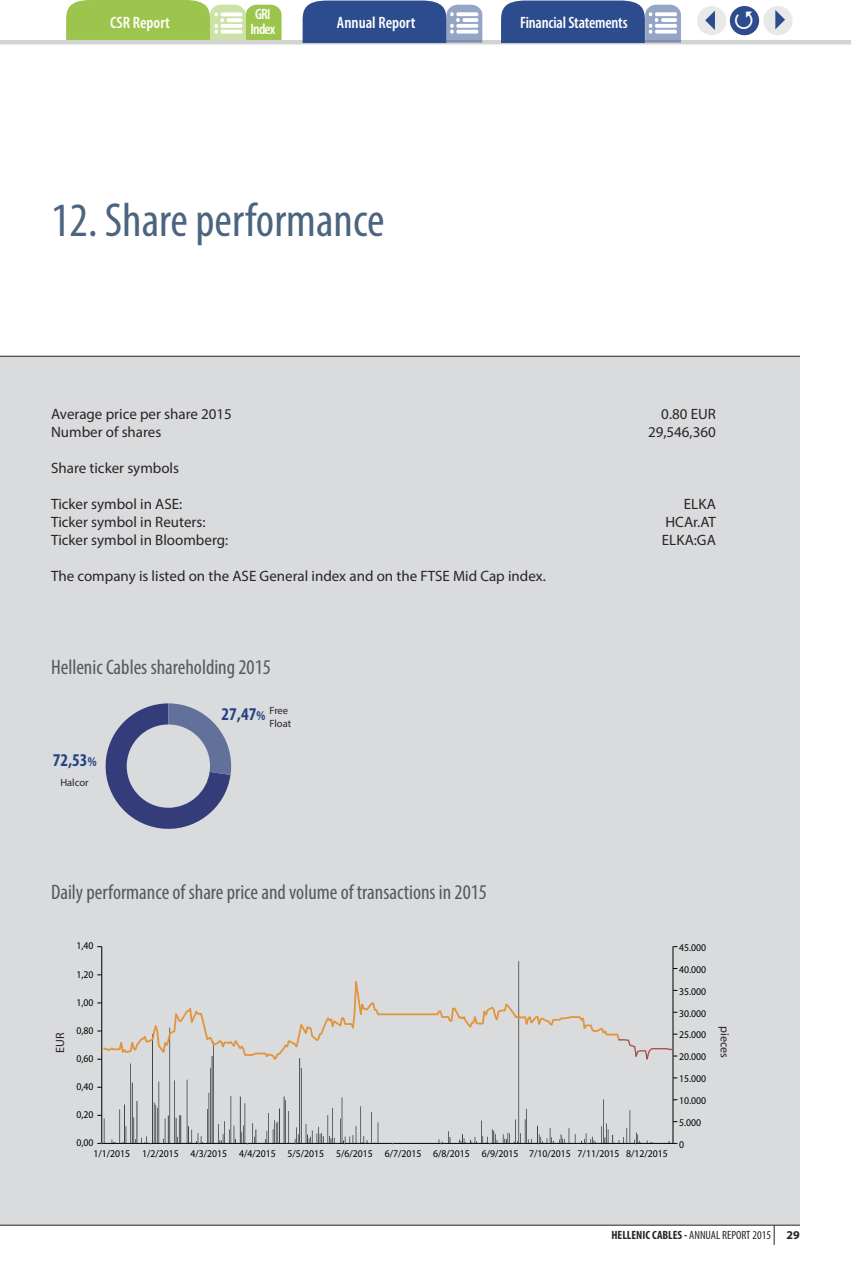
<style>
.page{position:relative;width:851px;height:1276px;background:#fff}
.page>*{position:absolute;margin:0;border:0;box-sizing:border-box;transform-origin:0 0}
.t1{font:condensed 48px "Myriad Pro";color:#4c657f}
.t2{font:condensed 21px "Myriad Pro";color:#57585b}
.t3{font:700 condensed 18px "Myriad Pro";color:#254286}
.t4{font:600 condensed 16.5px "Myriad Pro";letter-spacing:-.005em;color:#fff}
.t5{font:15px "Myriad Pro";color:#272526}
.t6{font:600 condensed 15px/15px "Myriad Pro";letter-spacing:-.05em;color:#fff;text-align:center}
.t7{font:condensed 12px "Myriad Pro";color:#272526}
.t8{font:12px "Myriad Pro";color:#272526}
.t9{font:700 12px "Myriad Pro";color:#272526}
.t10{font:10.5px/12.6px "Myriad Pro";color:#272526}
.t11{font:10.35px "Myriad Pro";color:#000;scale:.95 1}
.s1{font-size:13.5px}
.s2{font-weight:700}
</style>
<div class="page">
<div style="left:697px;top:6px;width:29px;height:29px;background:#e9e9e9;border-radius:50%"></div>
<div style="left:763px;top:6px;width:29px;height:29px;background:#e9e9e9;border-radius:50%"></div>
<div style="left:729px;top:6px;width:30px;height:29px;background:#2c4c8d;border-radius:50%"></div>
<svg style="left:66px;top:0;width:215px;height:40px;background:#abce69"></svg>
<div style="left:0;top:356px;width:799px;height:869px;background:#dadbdd"></div>
<svg style="left:773px;top:1226px;width:1px;height:19px"></svg>
<hr style="left:0;top:1225px;width:799px;height:1px;background:#272526">
<hr style="left:0;top:356px;width:799px;height:1px;background:#272526">
<svg style="left:106px;top:703px;width:125px;height:126px"></svg>
<svg style="left:104px;top:961px;width:565px;height:182px"></svg>
<hr style="left:672px;top:946px;width:1px;height:197px;background:#000">
<hr style="left:101px;top:946px;width:1px;height:197px;background:#000">
<hr style="left:102px;top:1143px;width:571px;height:1px;background:#000">
<svg style="left:102px;top:963px;width:519px;height:99px"></svg>
<svg style="left:617px;top:1034px;width:60px;height:31px"></svg>
<svg style="left:775px;top:10px;width:10px;height:19px"></svg>
<svg style="left:705px;top:11px;width:9px;height:18px"></svg>
<hr style="left:0;top:40px;width:850px;height:4px;background:#d4d3d4">
<svg style="left:302px;top:1px;width:180px;height:42px;background:#46629b"></svg>
<hr style="left:462px;top:18px;width:16px;height:4px;background:#fff;border-radius:2px">
<svg style="left:456px;top:24px;width:22px;height:4px"></svg>
<svg style="left:456px;top:30px;width:22px;height:4px"></svg>
<svg style="left:501px;top:1px;width:179px;height:42px;background:#46629a"></svg>
<hr style="left:661px;top:18px;width:15px;height:4px;background:#fff;border-radius:2px">
<svg style="left:655px;top:24px;width:21px;height:4px"></svg>
<svg style="left:655px;top:30px;width:21px;height:4px"></svg>
<p class="t4" style="left:110px;top:17px;width:61px">CSR Report</p>
<p class="t6" style="left:250px;top:8px;width:26px">GRI<br>Index</p>
<p class="t4" style="left:337px;top:17px;width:80px">Annual Report</p>
<p class="t4" style="left:520px;top:17px;width:109px">Financial Statements</p>
<h1 class="t1" style="left:51px;top:203px;width:335px">12. Share performance</h1>
<p class="t5" style="left:51px;top:408px;width:182px">Average price per share 2015</p>
<p class="t5" style="left:661px;top:408px;width:56px">0.80 EUR</p>
<p class="t5" style="left:51px;top:426px;width:112px">Number of shares</p>
<p class="t5" style="left:648px;top:426px;width:69px">29,546,360</p>
<p class="t5" style="left:51px;top:462px;width:129px">Share ticker symbols</p>
<p class="t5" style="left:51px;top:498px;width:133px">Ticker symbol in ASE:</p>
<p class="t5" style="left:683px;top:498px;width:33px">ELKA</p>
<p class="t5" style="left:51px;top:516px;width:156px">Ticker symbol in Reuters:</p>
<p class="t5" style="left:665px;top:516px;width:52px">HCAr.AT</p>
<p class="t5" style="left:51px;top:534px;width:179px">Ticker symbol in Bloomberg:</p>
<p class="t5" style="left:661px;top:534px;width:55px">ELKA:GA</p>
<p class="t5" style="left:51px;top:570px;width:496px">The company is listed on the ASE General index and on the FTSE Mid Cap index.</p>
<h2 class="t2" style="left:51px;top:659px;width:221px">Hellenic Cables shareholding 2015</h2>
<p class="t3" style="left:53px;top:753px;width:45px">72,53<span class="s1">%</span></p>
<p class="t10" style="left:60px;top:777px;width:30px">Halcor</p>
<p class="t10" style="left:269px;top:705px;width:23px">Free<br>Float</p>
<p class="t3" style="left:221px;top:707px;width:45px">27,47<span class="s1">%</span></p>
<h2 class="t2" style="left:51px;top:884px;width:437px">Daily performance of share price and volume of transactions in 2015</h2>
<p class="t11" style="left:76px;top:942px;width:19px">1,40</p>
<p class="t11" style="left:76px;top:970px;width:19px">1,20</p>
<p class="t11" style="left:76px;top:998px;width:19px">1,00</p>
<p class="t11" style="left:679px;top:943px;width:30px">45.000</p>
<p class="t11" style="left:679px;top:965px;width:30px">40.000</p>
<p class="t11" style="left:679px;top:987px;width:30px">35.000</p>
<p class="t11" style="left:679px;top:1009px;width:30px">30.000</p>
<p class="t8" style="left:56px;top:1052px;width:22px;rotate:-90deg">EUR</p>
<p class="t8" style="left:729px;top:1025px;width:34px;rotate:90deg">pieces</p>
<p class="t11" style="left:76px;top:1026px;width:19px">0,80</p>
<p class="t11" style="left:679px;top:1031px;width:30px">25.000</p>
<p class="t11" style="left:679px;top:1053px;width:30px">20.000</p>
<p class="t11" style="left:76px;top:1054px;width:19px">0,60</p>
<p class="t11" style="left:76px;top:1082px;width:19px">0,40</p>
<p class="t11" style="left:76px;top:1110px;width:19px">0,20</p>
<p class="t11" style="left:76px;top:1138px;width:19px">0,00</p>
<p class="t11" style="left:93px;top:1150px;width:606px">1/1/2015 1/2/2015 4/3/2015 4/4/2015 5/5/2015 5/6/2015 6/7/2015 6/8/2015 6/9/2015 7/10/2015 7/11/2015 8/12/2015</p>
<p class="t11" style="left:679px;top:1074px;width:30px">15.000</p>
<p class="t11" style="left:679px;top:1096px;width:30px">10.000</p>
<p class="t11" style="left:679px;top:1118px;width:25px">5.000</p>
<p class="t11" style="left:679px;top:1140px;width:7px">0</p>
<p class="t7" style="left:611px;top:1230px;width:161px"><span class="s2">HELLENIC CABLES -</span> ANNUAL REPORT 2015</p>
<p class="t9" style="left:786px;top:1230px;width:15px">29</p>
</div>
